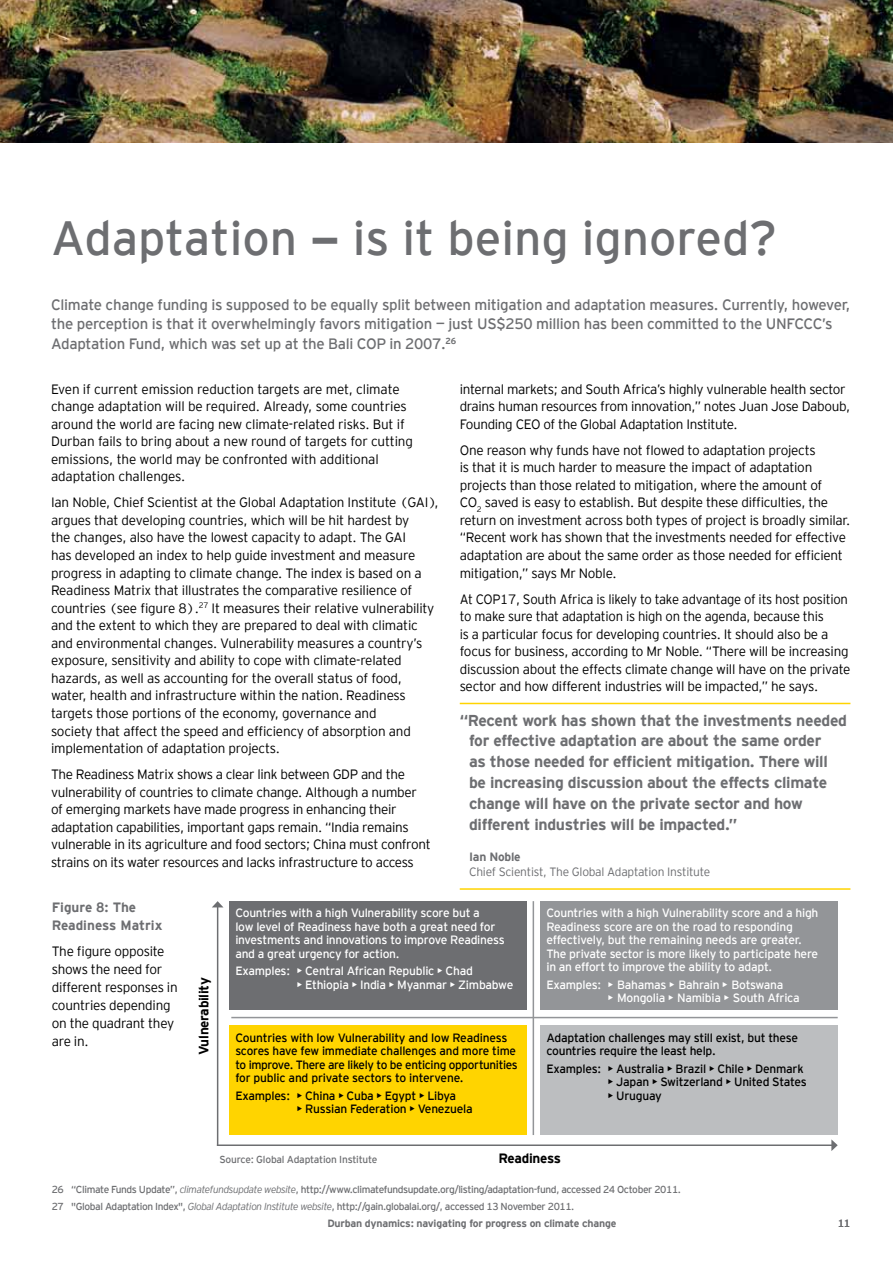
<style>
.page{position:relative;width:893px;height:1263px;background:#fff}
.page>*{position:absolute;margin:0;border:0;box-sizing:border-box;transform-origin:0 0}
.t1{font:48px "EY Interstate";color:#6d6e71}
.t2{font:700 15.75px/21px "EY Interstate";letter-spacing:-.02em;color:#6d6e71}
.t3{font:15px/19.5px "EY Interstate";letter-spacing:-.02em;color:#6d6e71}
.t4{font:300 13.5px/17.5px "EY Interstate";letter-spacing:-.02em;color:#000}
.t5{font:700 13.5px/18px "EY Interstate";color:#6d6e71}
.t6{font:700 13.5px "EY Interstate";letter-spacing:-.02em;color:#000}
.t7{font:12px/13.5px "EY Interstate";letter-spacing:-.02em;color:#fff}
.t8{font:12px/13.5px "EY Interstate";letter-spacing:-.02em;color:#000}
.t9{font:300 12px "EY Interstate";letter-spacing:-.02em;color:#6d6e71}
.t10{font:700 12px "EY Interstate";letter-spacing:-.02em;color:#6d6e71}
.t11{font:700 10.5px "EY Interstate";letter-spacing:-.02em;color:#6d6e71}
.t12{font:10.5px "EY Interstate";color:#6d6e71}
.t13{font:10.2px/17.5px "EY Interstate";letter-spacing:-.04em;color:#6d6e71}
.t14{font:10.2px "EY Interstate";letter-spacing:-.02em;color:#6d6e71}
.s1{font-weight:700}
.s2{font-weight:300;font-style:italic}
</style>
<div class="page">
<hr style="left:460px;top:703px;width:390px;height:1px;background:#ffd400">
<hr style="left:460px;top:888px;width:390px;height:2px;background:#ffd400">
<hr style="left:231px;top:1017px;width:607px;height:1px;background:#939598">
<hr style="left:217px;top:907px;width:1px;height:239px;background:#6d6e71">
<svg style="left:212px;top:901px;width:11px;height:6px"></svg>
<hr style="left:217px;top:1144px;width:615px;height:2px;background:#6d6e71">
<svg style="left:831px;top:1139px;width:7px;height:12px"></svg>
<div style="left:229px;top:901px;width:298px;height:109px;background:#6d6e71"></div>
<div style="left:540px;top:901px;width:298px;height:109px;background:#939598"></div>
<div style="left:540px;top:1026px;width:298px;height:109px;background:#bcbec0"></div>
<div style="left:229px;top:1026px;width:298px;height:109px;background:#ffd400"></div>
<hr style="left:533px;top:901px;width:1px;height:234px;background:#939598">
<img style="left:0;top:0;width:893px;height:142px">
<h1 class="t1" style="left:51px;top:211px;width:727px">Adaptation <span class="s1">—</span> is it being ignored?</h1>
<p class="t3" style="left:51px;top:295px;width:801px">Climate change funding is supposed to be equally split between mitigation and adaptation measures. Currently, however, the perception is that it overwhelmingly favors mitigation — just US$250 million has been committed to the UNFCCC’s<br>Adaptation Fund, which was set up at the Bali COP in 2007.<sup>26</sup></p>
<p class="t4" style="left:51px;top:380px;width:363px">Even if current emission reduction targets are met, climate change adaptation will be required. Already, some countries around the world are facing new climate-related risks. But if Durban fails to bring about a new round of targets for cutting emissions, the world may be confronted with additional adaptation challenges.</p>
<p class="t4" style="left:51px;top:494px;width:389px">Ian Noble, Chief Scientist at the Global Adaptation Institute (GAI), argues that developing countries, which will be hit hardest by<br>the changes, also have the lowest capacity to adapt. The GAI<br>has developed an index to help guide investment and measure progress in adapting to climate change. The index is based on a Readiness Matrix that illustrates the comparative resilience of countries (see figure 8).<sup>27</sup> It measures their relative vulnerability and the extent to which they are prepared to deal with climatic and environmental changes. Vulnerability measures a country’s exposure, sensitivity and ability to cope with climate-related hazards, as well as accounting for the overall status of food, water, health and infrastructure within the nation. Readiness targets those portions of the economy, governance and<br>society that affect the speed and efficiency of absorption and implementation of adaptation projects.</p>
<p class="t4" style="left:51px;top:765px;width:381px">The Readiness Matrix shows a clear link between GDP and the vulnerability of countries to climate change. Although a number of emerging markets have made progress in enhancing their adaptation capabilities, important gaps remain. “India remains vulnerable in its agriculture and food sectors; China must confront strains on its water resources and lacks infrastructure to access</p>
<p class="t4" style="left:460px;top:380px;width:392px">internal markets; and South Africa’s highly vulnerable health sector drains human resources from innovation,” notes Juan Jose Daboub,<br>Founding CEO of the Global Adaptation Institute.</p>
<p class="t4" style="left:460px;top:441px;width:392px">One reason why funds have not flowed to adaptation projects<br>is that it is much harder to measure the impact of adaptation projects than those related to mitigation, where the amount of<br>CO<sub>2</sub> saved is easy to establish. But despite these difficulties, the return on investment across both types of project is broadly similar. “Recent work has shown that the investments needed for effective adaptation are about the same order as those needed for efficient mitigation,” says Mr Noble.</p>
<p class="t4" style="left:460px;top:590px;width:392px">At COP17, South Africa is likely to take advantage of its host position to make sure that adaptation is high on the agenda, because this<br>is a particular focus for developing countries. It should also be a focus for business, according to Mr Noble. “There will be increasing discussion about the effects climate change will have on the private sector and how different industries will be impacted,” he says.</p>
<p class="t2" style="left:469px;top:709px;width:379px;text-indent:-9px">“Recent work has shown that the investments needed for effective adaptation are about the same order<br>as those needed for efficient mitigation. There will be increasing discussion about the effects climate change will have on the private sector and how different industries will be impacted.”</p>
<p class="t10" style="left:469px;top:849px;width:53px">Ian Noble</p>
<p class="t9" style="left:469px;top:865px;width:243px">Chief Scientist, The Global Adaptation Institute</p>
<p class="t5" style="left:52px;top:898px;width:112px">Figure 8: The<br>Readiness Matrix</p>
<p class="t4" style="left:52px;top:943px;width:127px;line-height:18px">The figure opposite shows the need for different responses in countries depending on the quadrant they are in.</p>
<p class="t6" style="left:196px;top:1055px;width:80px;rotate:-90deg">Vulnerability</p>
<p class="t7" style="left:235px;top:906px;width:271px">Countries with a high Vulnerability score but a<br>low level of Readiness have both a great need for investments and innovations to improve Readiness and a great urgency for action.</p>
<p class="t7" style="left:235px;top:964px;width:239px">Examples: • Central African Republic • Chad</p>
<p class="t7" style="left:297px;top:978px;width:218px">• Ethiopia • India • Myanmar • Zimbabwe</p>
<p class="t8" style="left:235px;top:1031px;width:284px">Countries with low Vulnerability and low Readiness scores have few immediate challenges and more time to improve. There are likely to be enticing opportunities for public and private sectors to intervene.</p>
<p class="t8" style="left:235px;top:1089px;width:222px">Examples: • China • Cuba • Egypt • Libya</p>
<p class="t8" style="left:297px;top:1102px;width:177px">• Russian Federation • Venezuela</p>
<p class="t7" style="left:546px;top:906px;width:274px">Countries with a high Vulnerability score and a high Readiness score are on the road to responding effectively, but the remaining needs are greater.<br>The private sector is more likely to participate here in an effort to improve the ability to adapt.</p>
<p class="t7" style="left:546px;top:978px;width:238px">Examples: • Bahamas • Bahrain • Botswana</p>
<p class="t7" style="left:608px;top:991px;width:193px">• Mongolia • Namibia • South Africa</p>
<p class="t8" style="left:546px;top:1031px;width:253px">Adaptation challenges may still exist, but these countries require the least help.</p>
<p class="t8" style="left:546px;top:1062px;width:259px">Examples: • Australia • Brazil • Chile • Denmark</p>
<p class="t8" style="left:608px;top:1075px;width:200px">• Japan • Switzerland • United States</p>
<p class="t8" style="left:608px;top:1089px;width:55px">• Uruguay</p>
<p class="t14" style="left:220px;top:1153px;width:159px">Source: Global Adaptation Institute</p>
<p class="t6" style="left:499px;top:1150px;width:64px">Readiness</p>
<p class="t13" style="left:52px;top:1180px;width:631px">26 “Climate Funds Update”, <span class="s2">climatefundsupdate website</span>, http://www.climatefundsupdate.org/listing/adaptation-fund, accessed 24 October 2011.<br>27 "Global Adaptation Index", <span class="s2">Global Adaptation Institute website</span>, http://gain.globalai.org/, accessed 13 November 2011.</p>
<p class="t11" style="left:327px;top:1217px;width:290px">Durban dynamics: navigating for progress on climate change</p>
<p class="t12" style="left:838px;top:1217px;width:14px">11</p>
</div>
